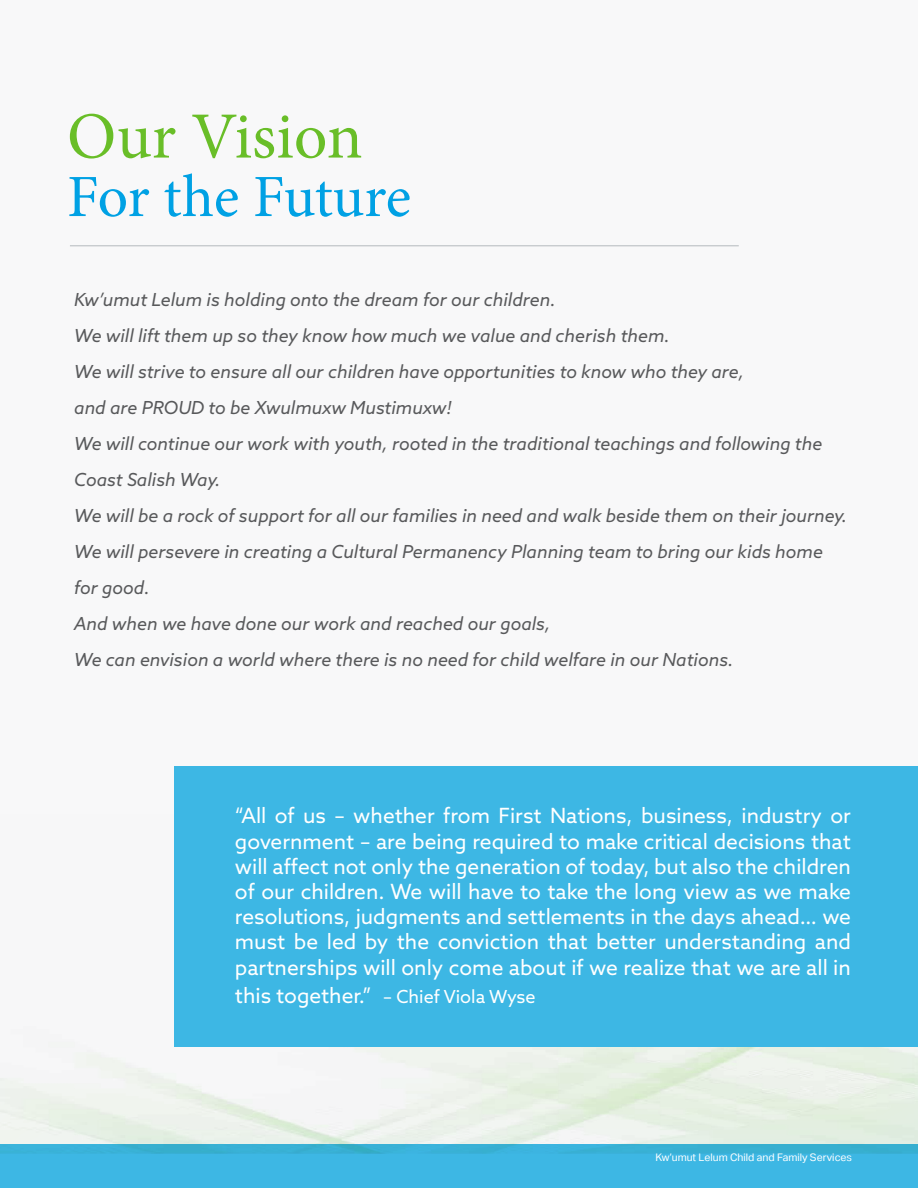
<style>
.page{position:relative;width:918px;height:1188px;background:#f8f8f9}
.page>*{position:absolute;margin:0;border:0;box-sizing:border-box;transform-origin:0 0}
.t1{font:66px "Minion Pro";color:#69be28}
.t2{font:60px "Minion Pro";letter-spacing:-.01em;color:#00a1e4}
.t3{font:21px/25.2px "Azo Sans";color:#fff;text-align:justify}
.t4{font:italic 18px/36px "Azo Sans";color:#58595b}
.t5{font:18px "Azo Sans";color:#fff}
.t6{font:10.5px "Aktiv Grotesk";color:#fff}
.s1{font-size:21px}
</style>
<div class="page">
<div style="left:0;top:1144px;width:918px;height:44px;background:#3db7e4"></div>
<hr style="left:70px;top:245px;width:669px;height:1px;background:#bcc0c4">
<svg style="left:0;top:766px;width:918px;height:388px;fill:#f1f4f0"></svg>
<div style="left:175px;top:767px;width:743px;height:280px;background:#3db7e4"></div>
<h1 class="t1" style="left:67px;top:92px;width:297px">Our Vision</h1>
<h2 class="t2" style="left:67px;top:157px;width:346px">For the Future</h2>
<p class="t4" style="left:74px;top:281px;width:775px">Kw’umut Lelum is holding onto the dream for our children.<br>We will lift them up so they know how much we value and cherish them.<br>We will strive to ensure all our children have opportunities to know who they are,<br>and are PROUD to be Xwulmuxw Mustimuxw!<br>We will continue our work with youth, rooted in the traditional teachings and following the Coast Salish Way.<br>We will be a rock of support for all our families in need and walk beside them on their journey.<br>We will persevere in creating a Cultural Permanency Planning team to bring our kids home for good.<br>And when we have done our work and reached our goals,<br>We can envision a world where there is no need for child welfare in our Nations.</p>
<p class="t3" style="left:235px;top:803px;width:618px">“All of us – whether from First Nations, business, industry or government – are being required to make critical decisions that will affect not only the generation of today, but also the children of our children. We will have to take the long view as we make resolutions, judgments and settlements in the days ahead… we must be led by the conviction that better understanding and partnerships will only come about if we realize that we are all in</p>
<p class="t5" style="left:235px;top:985px;width:302px"><span class="s1">this together.”</span> – Chief Viola Wyse</p>
<p class="t6" style="left:655px;top:1151px;width:198px">Kw’umut Lelum Child and Family Services</p>
</div>
